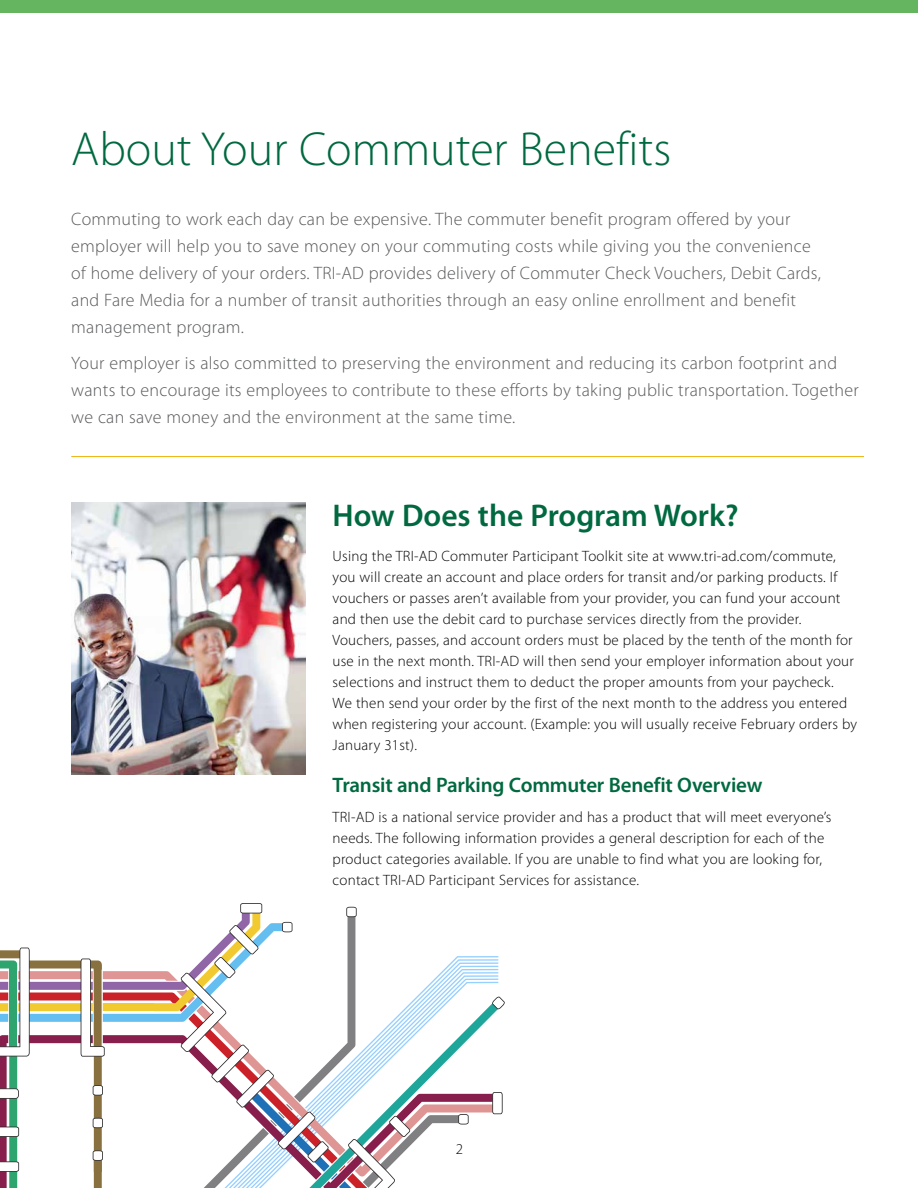
<style>
.page{position:relative;width:918px;height:1188px;background:#fff}
.page>*{position:absolute;margin:0;border:0;box-sizing:border-box;transform-origin:0 0}
.t1{font:300 48px "Myriad Pro";color:#006940}
.t2{font:600 31.5px "Myriad Pro";color:#006940}
.t3{font:600 21px "Myriad Pro";letter-spacing:-.01em;color:#00693f}
.t4{font:300 18px/27px "Myriad Pro";letter-spacing:.015em;color:#58595b}
.t5{font:300 15px/21px "Myriad Pro";letter-spacing:.015em;color:#000}
</style>
<div class="page">
<div style="left:0;top:0;width:918px;height:13px;background:#65b460"></div>
<svg style="left:469px;top:1004px;width:29px;height:111px"></svg>
<svg style="left:492px;top:1092px;width:11px;height:22px"></svg>
<svg style="left:492px;top:997px;width:13px;height:12px"></svg>
<svg style="left:0;top:903px;width:469px;height:285px"></svg>
<hr style="left:71px;top:456px;width:793px;height:1px;background:#eeb310">
<img style="left:71px;top:503px;width:235px;height:272px">
<h1 class="t1" style="left:71px;top:120px;width:602px">About Your Commuter Benefits</h1>
<p class="t4" style="left:71px;top:206px;width:751px">Commuting to work each day can be expensive. The commuter benefit program offered by your employer will help you to save money on your commuting costs while giving you the convenience of home delivery of your orders. TRI-AD provides delivery of Commuter Check Vouchers, Debit Cards, and Fare Media for a number of transit authorities through an easy online enrollment and benefit management program.</p>
<p class="t4" style="left:71px;top:350px;width:789px">Your employer is also committed to preserving the environment and reducing its carbon footprint and wants to encourage its employees to contribute to these efforts by taking public transportation. Together we can save money and the environment at the same time.</p>
<h2 class="t2" style="left:333px;top:496px;width:408px">How Does the Program Work?</h2>
<p class="t5" style="left:333px;top:545px;width:526px">Using the TRI-AD Commuter Participant Toolkit site at www.tri-ad.com/commute, you will create an account and place orders for transit and/or parking products. If vouchers or passes aren’t available from your provider, you can fund your account and then use the debit card to purchase services directly from the provider.<br>Vouchers, passes, and account orders must be placed by the tenth of the month for use in the next month. TRI-AD will then send your employer information about your selections and instruct them to deduct the proper amounts from your paycheck.<br>We then send your order by the first of the next month to the address you entered when registering your account. (Example: you will usually receive February orders by January 31st).</p>
<h3 class="t3" style="left:333px;top:771px;width:431px">Transit and Parking Commuter Benefit Overview</h3>
<p class="t5" style="left:333px;top:806px;width:500px">TRI-AD is a national service provider and has a product that will meet everyone’s needs. The following information provides a general description for each of the product categories available. If you are unable to find what you are looking for, contact TRI-AD Participant Services for assistance.</p>
<p class="t5" style="left:456px;top:1138px;width:9px">2</p>
</div>
